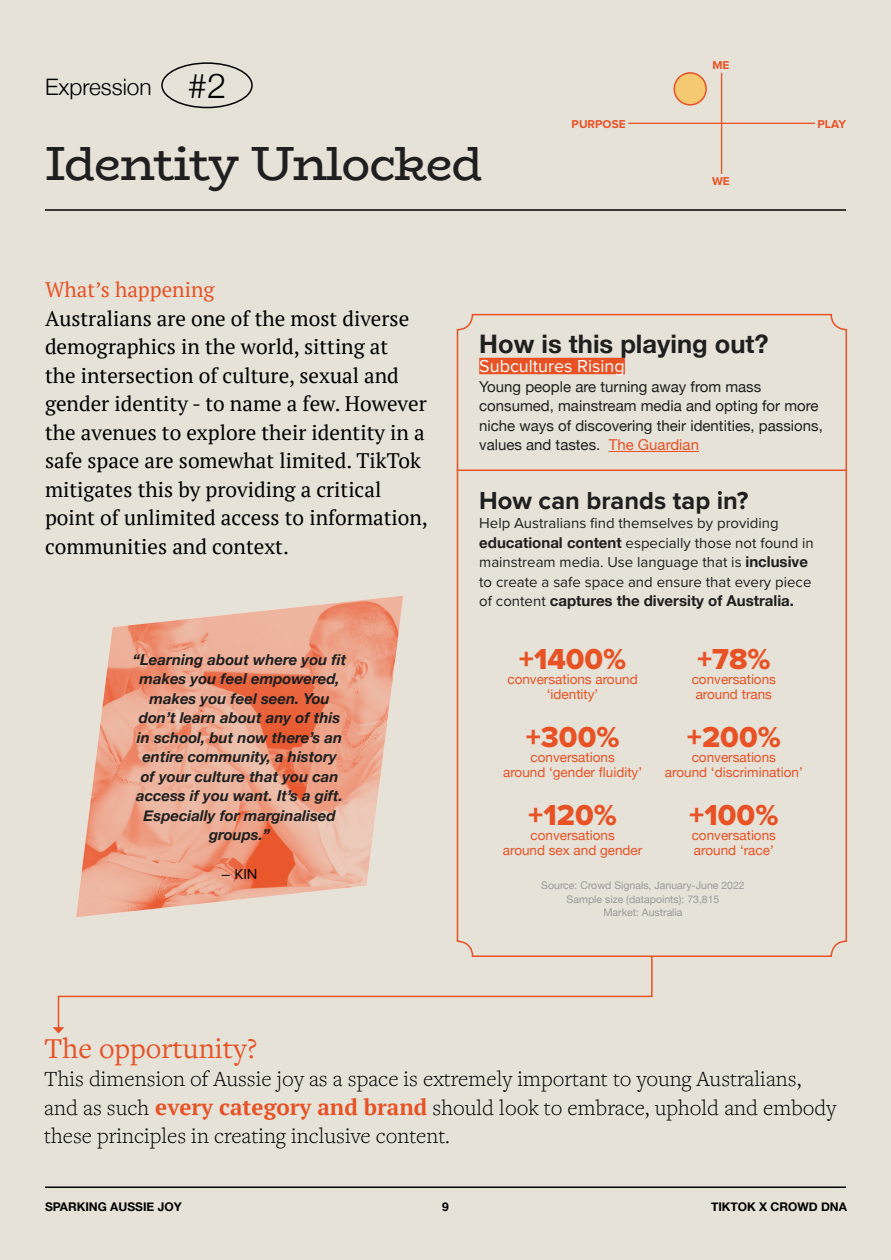
<style>
.page{position:relative;width:891px;height:1260px;background:#e7e2d8}
.page>*{position:absolute;margin:0;border:0;box-sizing:border-box;transform-origin:0 0}
.t1{font:48px "Bio Rhyme";letter-spacing:-.025em;color:#1f1f1f}
.t2{font:300 34.5px "Helvetica Neue";color:#000}
.t3{font:30px "Proxima Nova Extrabld";color:#e85225}
.t4{font:30px "Freight Text Pro";color:#e85225}
.t5{font:700 25.5px "Helvetica Neue";color:#1f1f1f}
.t6{font:700 25.5px "Proxima Nova";color:#1f1f1f}
.t7{font:300 22.65px "Helvetica Neue";color:#000}
.t8{font:300 22.5px/28.5px "Freight Text Pro";color:#000}
.t9{font:21px/28.5px "PT Serif";color:#000}
.t10{font:21px "PT Serif";color:#e85225}
.t11{font:18px "Proxima Nova";color:#fff}
.t12{font:italic 700 15px/19.5px "Helvetica Neue";color:#1f1f1f;text-align:center}
.t13{font:15px/19.5px "Proxima Nova";color:#1f1f1f}
.t14{font:15px/19.5px "Helvetica Neue";color:#1f1f1f}
.t15{font:700 15px "Helvetica Neue";color:#1f1f1f}
.t16{font:15px "Proxima Nova";color:#000}
.t17{font:13.5px/15px "Helvetica Neue";color:#e85225;text-align:center}
.t18{font:700 12px "Helvetica Neue";color:#000}
.t19{font:700 11.85px "Proxima Nova";color:#e85225}
.t20{font:10.5px/13.5px "Helvetica Neue";color:#999;text-align:center}
.s1{color:#e85226}
.s2{font-family:"Helvetica Neue";font-weight:700}
.s3{font-family:"Proxima Nova";font-weight:400}
.s4{font-family:"PT Serif";font-weight:700;color:#e85225}
</style>
<div class="page">
<img style="left:76px;top:596px;width:327px;height:321px">
<div style="left:457px;top:314px;width:390px;height:643px;border:2px solid #e85225;border-radius:15px"></div>
<div style="left:161px;top:62px;width:92px;height:46px;border:2px solid #000;border-radius:50%"></div>
<hr style="left:45px;top:209px;width:801px;height:2px;background:#000">
<hr style="left:628px;top:123px;width:187px;height:1px;background:#e85225">
<hr style="left:721px;top:73px;width:1px;height:101px;background:#e85225">
<div style="left:674px;top:73px;width:32px;height:32px;background:#f5c872;border-radius:50%"></div>
<div style="left:674px;top:72px;width:33px;height:34px;border:2px solid #e85225;border-radius:50%"></div>
<div style="left:479px;top:358px;width:146px;height:16px;background:#e85225"></div>
<hr style="left:609px;top:451px;width:90px;height:1px;background:#e85226">
<svg style="left:53px;top:956px;width:600px;height:78px"></svg>
<hr style="left:457px;top:470px;width:390px;height:1px;background:#e85225">
<hr style="left:45px;top:1186px;width:801px;height:2px;background:#000">
<p class="t7" style="left:45px;top:69px;width:108px">Expression</p>
<h2 class="t2" style="left:188px;top:58px;width:40px">#2</h2>
<h1 class="t1" style="left:45px;top:126px;width:439px">Identity Unlocked</h1>
<p class="t19" style="left:712px;top:57px;width:19px">ME</p>
<p class="t19" style="left:572px;top:115px;width:56px">PURPOSE</p>
<p class="t19" style="left:818px;top:115px;width:30px">PLAY</p>
<p class="t19" style="left:712px;top:172px;width:19px">WE</p>
<p class="t10" style="left:45px;top:276px;width:171px">What’s happening</p>
<p class="t9" style="left:45px;top:304px;width:384px">Australians are one of the most diverse demographics in the world, sitting at<br>the intersection of culture, sexual and gender identity - to name a few. However the avenues to explore their identity in a safe space are somewhat limited. TikTok mitigates this by providing a critical point of unlimited access to information, communities and context.</p>
<p class="t12" style="left:133px;top:650px;width:215px">“Learning about where you fit makes you feel empowered, makes you feel seen. You don’t learn about any of this in school, but now there’s an entire community, a history<br>of your culture that you can access if you want. It’s a gift.<br>Especially for marginalised groups.”</p>
<p class="t16" style="left:222px;top:863px;width:37px">– KIN</p>
<p class="t5" style="left:479px;top:323px;width:291px">How is this playing out?</p>
<p class="t11" style="left:479px;top:353px;width:147px">Subcultures Rising</p>
<p class="t14" style="left:479px;top:377px;width:345px">Young people are turning away from mass consumed, mainstream media and opting for more niche ways of discovering their identities, passions, values and tastes. <span class="s1">The Guardian</span></p>
<p class="t6" style="left:479px;top:481px;width:271px">How can brands tap in?</p>
<p class="t13" style="left:479px;top:513px;width:336px">Help Australians find themselves by providing <span class="s2">educational content</span> especially those not found in mainstream media. Use language that is <span class="s2">inclusive </span>to create a safe space and ensure that every piece</p>
<p class="t15" style="left:479px;top:589px;width:316px"><span class="s3">of content</span> captures the diversity of Australia.</p>
<h3 class="t3" style="left:519px;top:637px;width:109px">+1400%</h3>
<p class="t17" style="left:507px;top:673px;width:132px">conversations around ‘identity’</p>
<h3 class="t3" style="left:526px;top:715px;width:95px">+300%</h3>
<p class="t17" style="left:503px;top:751px;width:141px">conversations<br>around ‘gender fluidity’</p>
<h3 class="t3" style="left:528px;top:793px;width:90px">+120%</h3>
<p class="t17" style="left:503px;top:829px;width:141px">conversations<br>around sex and gender</p>
<h3 class="t3" style="left:697px;top:637px;width:75px">+78%</h3>
<p class="t17" style="left:692px;top:673px;width:86px;text-align:left">conversations around trans</p>
<h3 class="t3" style="left:687px;top:715px;width:95px">+200%</h3>
<p class="t17" style="left:665px;top:751px;width:139px">conversations<br>around ‘discrimination’</p>
<h3 class="t3" style="left:689px;top:793px;width:91px">+100%</h3>
<p class="t17" style="left:692px;top:829px;width:86px;text-align:left">conversations around ‘race’</p>
<p class="t20" style="left:541px;top:879px;width:205px">Source: Crowd Signals, January-June 2022<br>Sample size (datapoints): 73,815<br>Market: Australia</p>
<h3 class="t4" style="left:44px;top:1028px;width:215px">The opportunity?</h3>
<p class="t8" style="left:44px;top:1064px;width:794px">This dimension of Aussie joy as a space is extremely important to young Australians, and as such <span class="s4">every category and brand</span> should look to embrace, uphold and embody these principles in creating inclusive content.</p>
<p class="t18" style="left:45px;top:1198px;width:138px">SPARKING AUSSIE JOY</p>
<p class="t18" style="left:442px;top:1198px;width:8px">9</p>
<p class="t18" style="left:711px;top:1198px;width:137px">TIKTOK X CROWD DNA</p>
</div>
